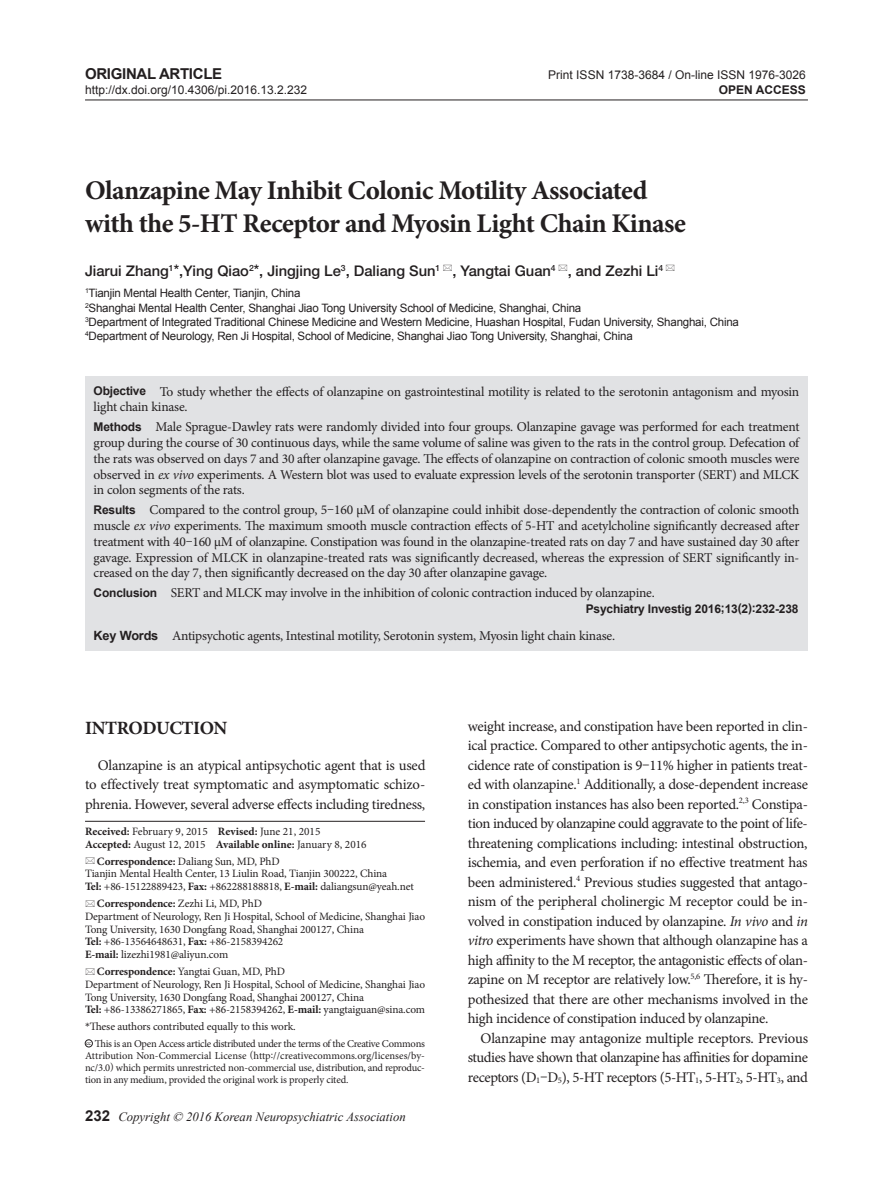
<style>
.page{position:relative;width:893px;height:1191px;background:#fff}
.page>*{position:absolute;margin:0;border:0;box-sizing:border-box;transform-origin:0 0}
.논문제목{font:700 27px/33px "Minion Pro";letter-spacing:-.02em;color:#231f20}
.큰제목{font:700 18.75px "Minion Pro";letter-spacing:-.02em;color:#231f20}
.t1{font:700 15px "Arial";letter-spacing:-.02em;color:#231f20}
.본문{font:14.7px/19.5px "Minion Pro";letter-spacing:-.025em;color:#231f20;text-align:justify}
.이름{font:500 14.7px "Helvetica Neue LT Std";color:#231f20}
.초록{font:13.5px/15.8px "Minion Pro";letter-spacing:-.015em;color:#231f20;text-align:justify}
.t2{font:italic 12.75px "Times New Roman";color:#231f20}
.t3{font:12px "Arial";color:#231f20}
.초록-2{font:700 12px "Arial";letter-spacing:-.015em;color:#231f20}
.소속{font:11.55px "Arial";letter-spacing:-.02em;color:#231f20}
.교신저자{font:11.25px/12.8px "Minion Pro";letter-spacing:-.01em;color:#231f20}
.날짜{font:11.25px "Minion Pro";color:#231f20}
.교신저자-2{font:700 11.25px "Minion Pro";letter-spacing:-.01em;color:#231f20}
.날짜-2{font:10.5px/12px "Minion Pro";letter-spacing:-.015em;color:#231f20;text-align:justify}
.t4{font:6.6px "Minion Pro";color:#231f20}
.s1{font-family:"Arial";font-weight:700;font-size:12px}
.s2{font-family:"Arial";font-weight:700;font-size:12.75px;color:#e1e2e4}
.s3{font-style:italic}
.s4{font-family:"Arial";font-weight:700;font-size:12.75px}
.s5{font-weight:700}
.s6{font-weight:400}
.s7{font-family:"Century Gothic"}
.s8{font-family:"Arial";font-weight:700;font-style:normal;font-size:15px}
</style>
<div class="page">
<hr style="left:85px;top:100px;width:723px;height:1px;background:#231f20">
<div style="left:85px;top:376px;width:723px;height:274px;background:#e1e2e4"></div>
<hr style="left:85px;top:821px;width:340px;height:1px;background:#231f20">
<div style="left:85px;top:1039px;width:8px;height:8px;border:1px solid #231f20;border-radius:50%"></div>
<p class="t1" style="left:85px;top:64px;width:139px">ORIGINAL ARTICLE</p>
<p class="t3" style="left:85px;top:82px;width:224px">http://dx.doi.org/10.4306/pi.2016.13.2.232</p>
<p class="t3" style="left:548px;top:67px;width:259px">Print ISSN 1738-3684 / On-line ISSN 1976-3026</p>
<p class="초록-2" style="left:719px;top:82px;width:88px">OPEN ACCESS</p>
<p class="논문제목" style="left:85px;top:173px;width:602px">Olanzapine May Inhibit Colonic Motility Associated with the 5-HT Receptor and Myosin Light Chain Kinase</p>
<p class="이름" style="left:85px;top:262px;width:580px">Jiarui Zhang<sup>1</sup>*,Ying Qiao<sup>2</sup>*, Jingjing Le<sup>3</sup>, Daliang Sun<sup>1</sup> , Yangtai Guan<sup>4</sup> , and Zezhi Li<sup>4</sup></p>
<p class="소속" style="left:85px;top:286px;width:217px"><sup>1</sup>Tianjin Mental Health Center, Tianjin, China</p>
<p class="소속" style="left:85px;top:300px;width:498px"><sup>2</sup>Shanghai Mental Health Center, Shanghai Jiao Tong University School of Medicine, Shanghai, China</p>
<p class="소속" style="left:85px;top:314px;width:655px"><sup>3</sup>Department of Integrated Traditional Chinese Medicine and Western Medicine, Huashan Hospital, Fudan University, Shanghai, China</p>
<p class="소속" style="left:85px;top:329px;width:549px"><sup>4</sup>Department of Neurology, Ren Ji Hospital, School of Medicine, Shanghai Jiao Tong University, Shanghai, China</p>
<p class="초록" style="left:94px;top:383px;width:707px"><span class="s1">Objective</span><span class="s2">aa</span>To study whether the effects of olanzapine on gastrointestinal motility is related to the serotonin antagonism and myosin light chain kinase.</p>
<p class="초록" style="left:94px;top:419px;width:707px"><span class="s1">Methods</span><span class="s2">aa</span>Male Sprague-Dawley rats were randomly divided into four groups. Olanzapine gavage was performed for each treatment group during the course of 30 continuous days, while the same volume of saline was given to the rats in the control group. Defecation of the rats was observed on days 7 and 30 after olanzapine gavage. The effects of olanzapine on contraction of colonic smooth muscles were observed in <span class="s3">ex vivo</span> experiments. A Western blot was used to evaluate expression levels of the serotonin transporter (SERT) and MLCK in colon segments of the rats.</p>
<p class="초록" style="left:94px;top:502px;width:707px"><span class="s1">Results</span><span class="s2">aa</span>Compared to the control group, 5–160 μM of olanzapine could inhibit dose-dependently the contraction of colonic smooth muscle <span class="s3">ex vivo</span> experiments. The maximum smooth muscle contraction effects of 5-HT and acetylcholine significantly decreased after treatment with 40–160 μM of olanzapine. Constipation was found in the olanzapine-treated rats on day 7 and have sustained day 30 after gavage. Expression of MLCK in olanzapine-treated rats was significantly decreased, whereas the expression of SERT significantly in&shy;creased on the day 7, then significantly decreased on the day 30 after olanzapine gavage.</p>
<p class="초록" style="left:94px;top:585px;width:563px"><span class="s1">Conclusion</span><span class="s2">aa</span>SERT and MLCK may involve in the inhibition of colonic contraction induced by olanzapine.</p>
<p class="초록-2" style="left:586px;top:601px;width:214px">Psychiatry Investig 2016;13(2):232-238</p>
<p class="초록" style="left:94px;top:627px;width:523px"><span class="s4">Key Words</span><span class="s2">aa</span>Antipsychotic agents, Intestinal motility, Serotonin system, Myosin light chain kinase.</p>
<p class="큰제목" style="left:85px;top:714px;width:144px">INTRODUCTION</p>
<p class="본문" style="left:85px;top:755px;width:342px;text-indent:13px">Olanzapine is an atypical antipsychotic agent that is used to effectively treat symptomatic and asymptomatic schizo&shy;phrenia. However, several adverse effects including tiredness,</p>
<p class="날짜" style="left:85px;top:823px;width:237px"><span class="s5">Received:</span> February 9, 2015 <span class="s5">Revised:</span> June 21, 2015</p>
<p class="날짜" style="left:85px;top:836px;width:283px"><span class="s5">Accepted:</span> August 12, 2015 <span class="s5">Available online:</span> January 8, 2016</p>
<p class="교신저자" style="left:97px;top:854px;width:184px"><span class="s5">Correspondence:</span> Daliang Sun, MD, PhD</p>
<p class="교신저자" style="left:85px;top:867px;width:304px">Tianjin Mental Health Center, 13 Liulin Road, Tianjin 300222, China</p>
<p class="교신저자" style="left:85px;top:880px;width:330px"><span class="s5">Tel:</span> +86-15122889423, <span class="s5">Fax:</span> +862288188818, <span class="s5">E-mail:</span> daliangsun@yeah.net</p>
<p class="교신저자-2" style="left:97px;top:895px;width:166px">Correspondence: <span class="s6">Zezhi Li, MD, PhD</span></p>
<p class="교신저자" style="left:85px;top:910px;width:342px">Department of Neurology, Ren Ji Hospital, School of Medicine, Shanghai Jiao<br>Tong University, 1630 Dongfang Road, Shanghai 200127, China</p>
<p class="교신저자" style="left:85px;top:935px;width:200px"><span class="s5">Tel:</span> +86-13564648631, <span class="s5">Fax:</span> +86-2158394262</p>
<p class="교신저자" style="left:85px;top:948px;width:145px"><span class="s5">E-mail:</span> lizezhi1981@aliyun.com</p>
<p class="교신저자" style="left:97px;top:965px;width:190px"><span class="s5">Correspondence:</span> Yangtai Guan, MD, PhD</p>
<p class="교신저자" style="left:85px;top:978px;width:342px">Department of Neurology, Ren Ji Hospital, School of Medicine, Shanghai Jiao<br>Tong University, 1630 Dongfang Road, Shanghai 200127, China</p>
<p class="교신저자" style="left:85px;top:1003px;width:341px"><span class="s5">Tel:</span> +86-13386271865, <span class="s5">Fax:</span> +86-2158394262, <span class="s5">E-mail:</span> yangtaiguan@sina.com</p>
<p class="교신저자" style="left:85px;top:1020px;width:212px"><span class="s7">*</span>These authors contributed equally to this work.</p>
<p class="t4" style="left:86px;top:1038px;width:7px">cc</p>
<p class="날짜-2" style="left:85px;top:1037px;width:341px;text-indent:10px">This is an Open Access article distributed under the terms of the Creative Commons Attribution Non-Commercial License (http://creativecommons.org/licenses/by&shy;nc/3.0) which permits unrestricted non-commercial use, distribution, and reproduc&shy;tion in any medium, provided the original work is properly cited.</p>
<p class="t2" style="left:85px;top:1107px;width:322px"><span class="s8">232</span> Copyright © 2016 Korean Neuropsychiatric Association</p>
<p class="본문" style="left:468px;top:716px;width:342px">weight increase, and constipation have been reported in clin&shy;ical practice. Compared to other antipsychotic agents, the in&shy;cidence rate of constipation is 9–11% higher in patients treat&shy;ed with olanzapine.<sup>1</sup> Additionally, a dose-dependent increase in constipation instances has also been reported.<sup>2,3</sup> Constipa&shy;tion induced by olanzapine could aggravate to the point of life&shy;threatening complications including: intestinal obstruction, ischemia, and even perforation if no effective treatment has been administered.<sup>4</sup> Previous studies suggested that antago&shy;nism of the peripheral cholinergic M receptor could be in&shy;volved in constipation induced by olanzapine. <span class="s3">In vivo</span> and <span class="s3">in vitro</span> experiments have shown that although olanzapine has a high affinity to the M receptor, the antagonistic effects of olan&shy;zapine on M receptor are relatively low.<sup>5,6</sup> Therefore, it is hy&shy;pothesized that there are other mechanisms involved in the high incidence of constipation induced by olanzapine.</p>
<p class="본문" style="left:468px;top:1028px;width:342px;text-indent:13px">Olanzapine may antagonize multiple receptors. Previous studies have shown that olanzapine has affinities for dopamine receptors (D<sub>1</sub>–D<sub>5</sub>), 5-HT receptors (5-HT<sub>1</sub>, 5-HT<sub>2</sub>, 5-HT<sub>3</sub>, and</p>
</div>
